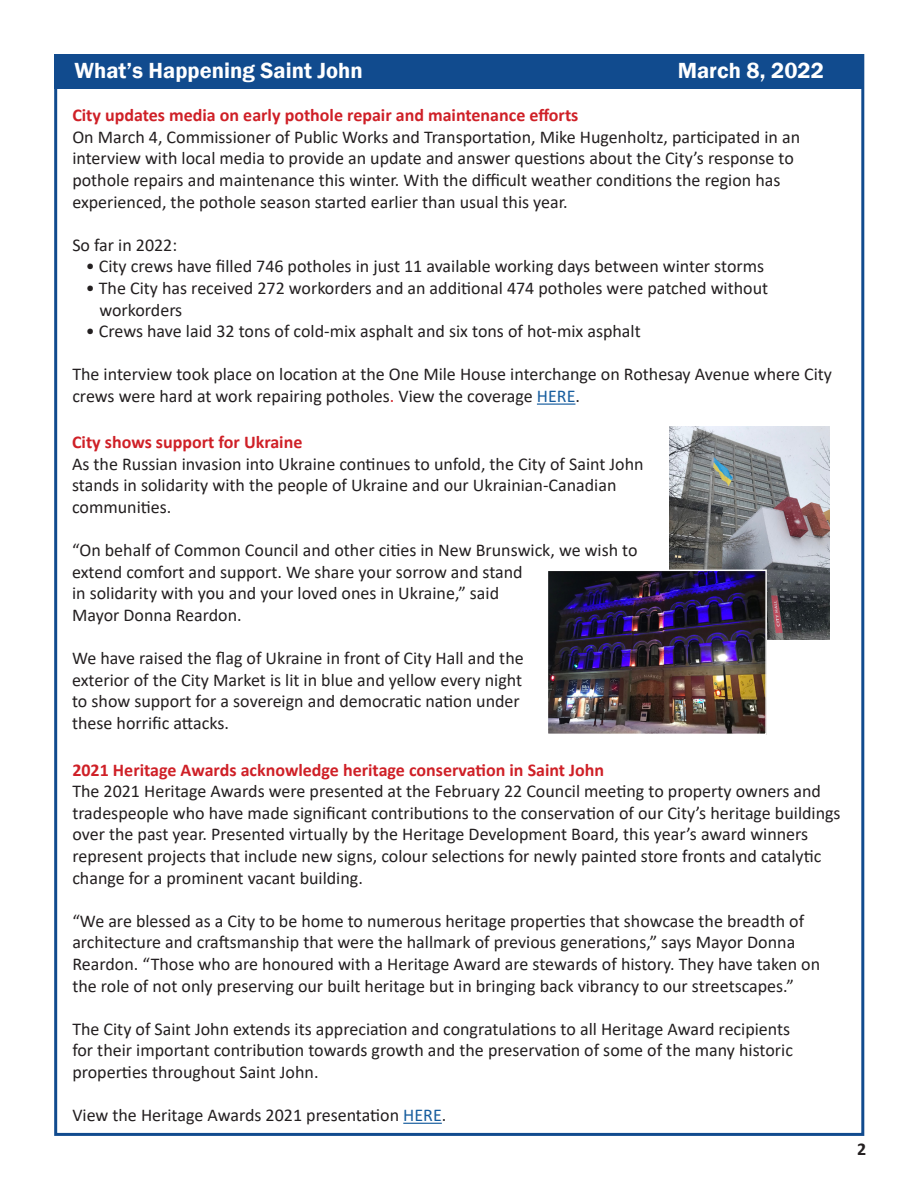
<style>
.page{position:relative;width:918px;height:1188px;background:#fff}
.page>*{position:absolute;margin:0;border:0;box-sizing:border-box;transform-origin:0 0}
.t1{font:600 22.5px "Franklin Gothic";color:#fff}
.t2{font:18px/21.6px "Calibri";color:#231f20}
.t3{font:700 18px "Calibri";color:#cf2027}
.t4{font:700 18px "Calibri";color:#231f20}
.s1{color:#cf2027}
.s2{color:#175d9e}
</style>
<div class="page">
<div style="left:54px;top:54px;width:810px;height:34px;background:#114b8e"></div>
<hr style="left:403px;top:1123px;width:39px;height:1px;background:#175d9e">
<hr style="left:537px;top:404px;width:38px;height:1px;background:#175d9e">
<img style="left:670px;top:427px;width:159px;height:213px">
<img style="left:550px;top:573px;width:214px;height:159px">
<div style="left:547px;top:570px;width:220px;height:165px;border:2px solid #fff"></div>
<p class="t1" style="left:75px;top:57px;width:290px">What’s Happening Saint John</p>
<p class="t1" style="left:678px;top:56px;width:148px">March 8, 2022</p>
<p class="t3" style="left:72px;top:103px;width:508px">City updates media on early pothole repair and maintenance efforts</p>
<p class="t2" style="left:72px;top:126px;width:729px">On March 4, Commissioner of Public Works and Transportation, Mike Hugenholtz, participated in an interview with local media to provide an update and answer questions about the City’s response to pothole repairs and maintenance this winter. With the difficult weather conditions the region has experienced, the pothole season started earlier than usual this year.</p>
<p class="t2" style="left:72px;top:234px;width:106px">So far in 2022:</p>
<p class="t2" style="left:86px;top:255px;width:680px">• City crews have filled 746 potholes in just 11 available working days between winter storms</p>
<p class="t2" style="left:86px;top:277px;width:684px">• The City has received 272 workorders and an additional 474 potholes were patched without</p>
<p class="t2" style="left:99px;top:298px;width:84px">workorders</p>
<p class="t2" style="left:86px;top:320px;width:556px">• Crews have laid 32 tons of cold-mix asphalt and six tons of hot-mix asphalt</p>
<p class="t2" style="left:72px;top:363px;width:761px">The interview took place on location at the One Mile House interchange on Rothesay Avenue where City crews were hard at work repairing potholes<span class="s1">.</span> View the coverage <span class="s2">HERE</span>.</p>
<p class="t3" style="left:72px;top:430px;width:232px">City shows support for Ukraine</p>
<p class="t2" style="left:72px;top:453px;width:573px">As the Russian invasion into Ukraine continues to unfold, the City of Saint John stands in solidarity with the people of Ukraine and our Ukrainian-Canadian communities.</p>
<p class="t2" style="left:72px;top:539px;width:567px">“On behalf of Common Council and other cities in New Brunswick, we wish to extend comfort and support. We share your sorrow and stand<br>in solidarity with you and your loved ones in Ukraine,” said<br>Mayor Donna Reardon.</p>
<p class="t2" style="left:72px;top:647px;width:453px">We have raised the flag of Ukraine in front of City Hall and the exterior of the City Market is lit in blue and yellow every night to show support for a sovereign and democratic nation under these horrific attacks.</p>
<p class="t3" style="left:72px;top:757px;width:533px">2021 Heritage Awards acknowledge heritage conservation in Saint John</p>
<p class="t2" style="left:72px;top:780px;width:770px">The 2021 Heritage Awards were presented at the February 22 Council meeting to property owners and tradespeople who have made significant contributions to the conservation of our City’s heritage buildings over the past year. Presented virtually by the Heritage Development Board, this year’s award winners represent projects that include new signs, colour selections for newly painted store fronts and catalytic change for a prominent vacant building.</p>
<p class="t2" style="left:72px;top:910px;width:749px">“We are blessed as a City to be home to numerous heritage properties that showcase the breadth of architecture and craftsmanship that were the hallmark of previous generations,” says Mayor Donna Reardon. “Those who are honoured with a Heritage Award are stewards of history. They have taken on the role of not only preserving our built heritage but in bringing back vibrancy to our streetscapes.”</p>
<p class="t2" style="left:72px;top:1018px;width:722px">The City of Saint John extends its appreciation and congratulations to all Heritage Award recipients for their important contribution towards growth and the preservation of some of the many historic properties throughout Saint John.</p>
<p class="t2" style="left:72px;top:1104px;width:376px">View the Heritage Awards 2021 presentation <span class="s2">HERE</span>.</p>
<p class="t4" style="left:857px;top:1136px;width:11px">2</p>
</div>
